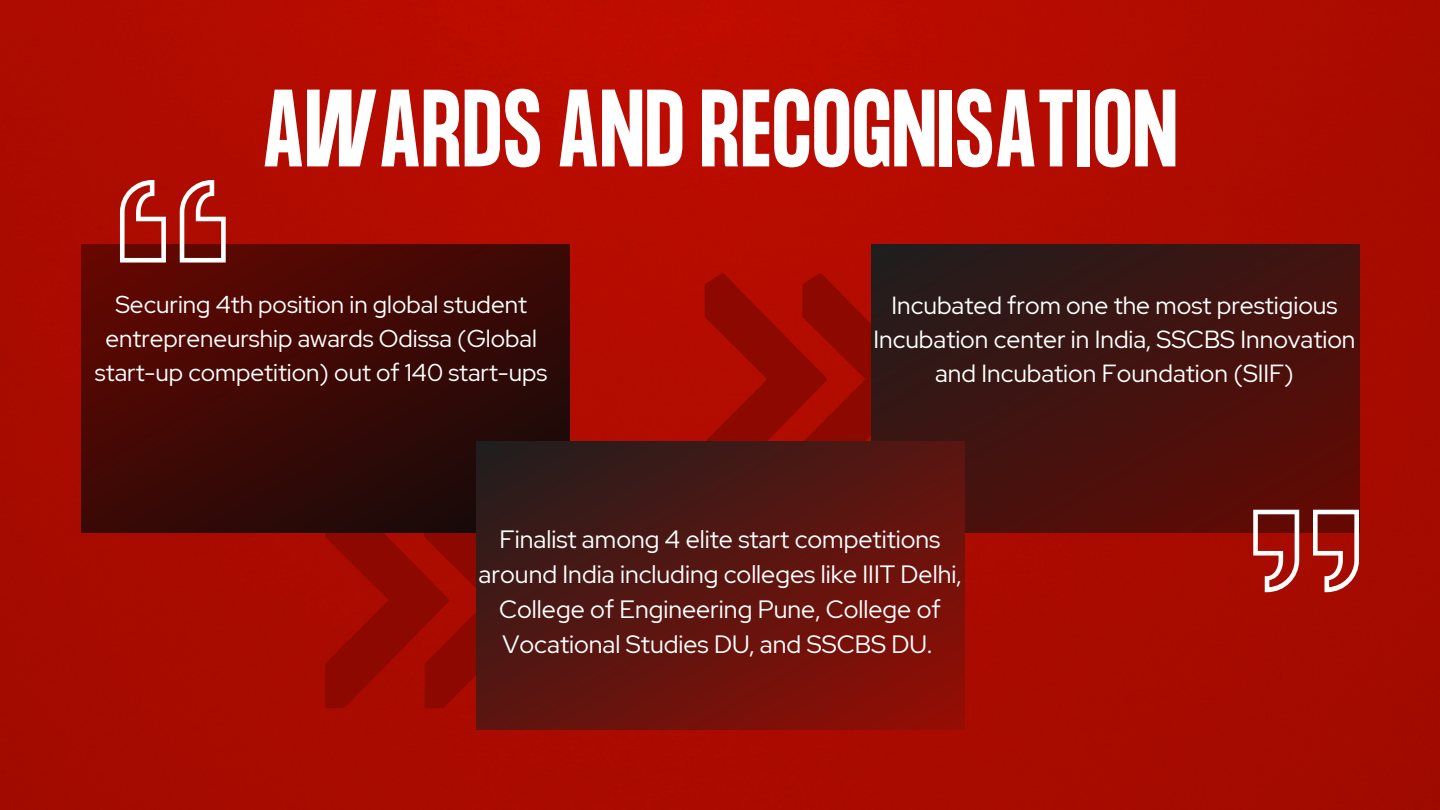
<style>
.page{position:relative;width:1440px;height:810px;background:#fff}
.page>*{position:absolute;margin:0;border:0;box-sizing:border-box;transform-origin:0 0}
.t1{font:700 96px "Formula Condensed";color:#fff}
.t2{font:25px/34.8px "Red Hat Display";color:#fff;text-align:center}
.t3{font:24.7px/34.4px "Red Hat Display";color:#fff;text-align:center}
.t4{font:24.3px/33.9px "Red Hat Display";color:#fff;text-align:center}
</style>
<div class="page">
<img style="left:0;top:0;width:1440px;height:810px">
<svg style="left:325px;top:533px;width:151px;height:175px;background:#9a0900"></svg>
<svg style="left:81px;top:245px;width:488px;height:288px;background:#3d0805"></svg>
<svg style="left:705px;top:273px;width:166px;height:168px;background:#9e0a00"></svg>
<svg style="left:871px;top:245px;width:488px;height:288px;background:#41130f"></svg>
<svg style="left:476px;top:441px;width:488px;height:288px;background:#5a1510"></svg>
<svg style="left:120px;top:180px;width:106px;height:83px"></svg>
<svg style="left:1253px;top:510px;width:106px;height:82px"></svg>
<p class="t1" style="left:262px;top:80px;width:917px">AWARDS AND RECOGNISATION</p>
<p class="t4" style="left:95px;top:288px;width:454px">Securing 4th position in global student entrepreneurship awards Odissa (Global start-up competition) out of 140 start-ups</p>
<p class="t3" style="left:873px;top:288px;width:484px">Incubated from one the most prestigious<br>Incubation center in India, SSCBS Innovation and Incubation Foundation (SIIF)</p>
<p class="t2" style="left:479px;top:522px;width:484px">Finalist among 4 elite start competitions around India including colleges like IIIT Delhi, College of Engineering Pune, College of Vocational Studies DU, and SSCBS DU.</p>
</div>
